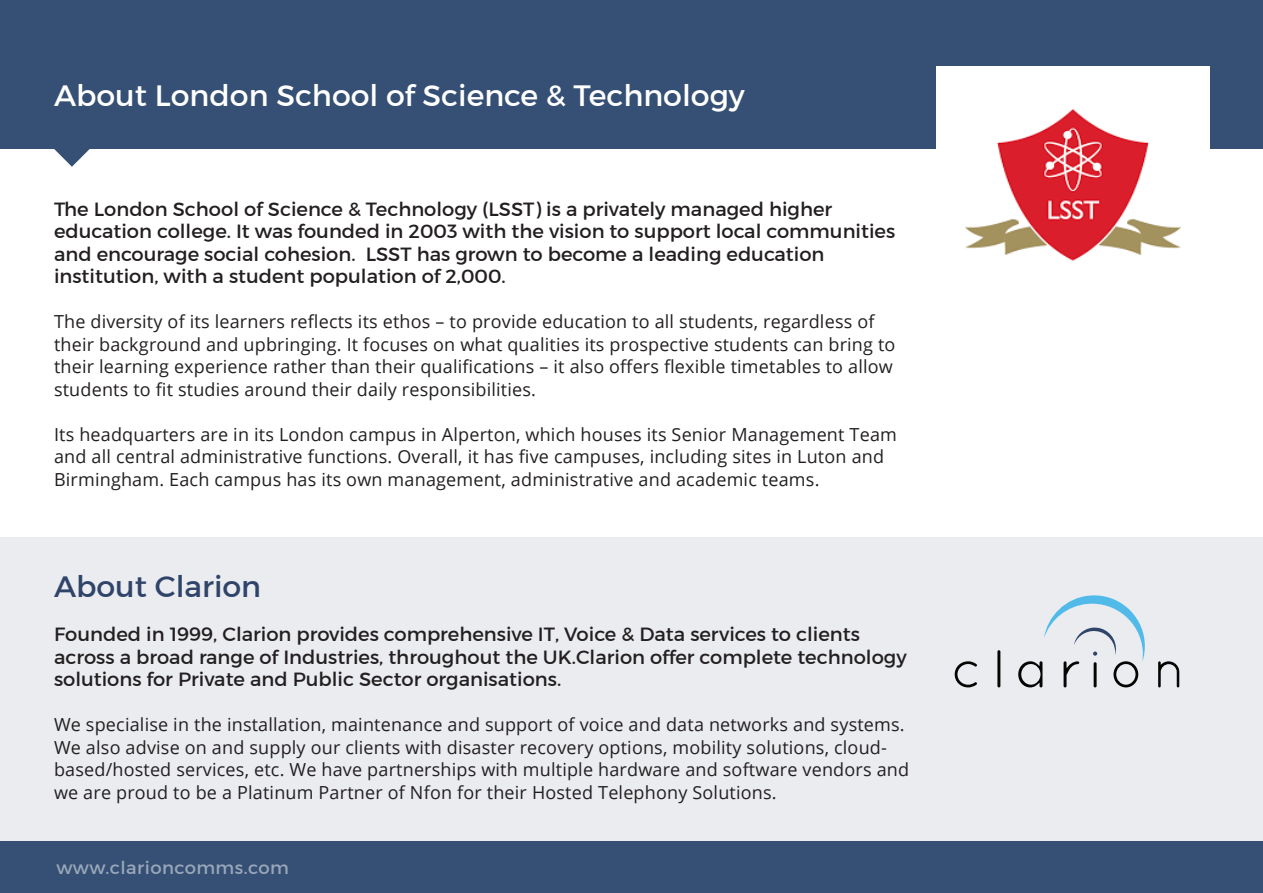
<style>
.page{position:relative;width:1263px;height:893px;background:#fff}
.page>*{position:absolute;margin:0;border:0;box-sizing:border-box;transform-origin:0 0}
.t1{font:30px "Montserrat";color:#fff}
.t2{font:30px "Montserrat";color:#30446a}
.t3{font:19.5px/22.5px "Montserrat";color:#231f20}
.t4{font:18px/22.5px "Open Sans";letter-spacing:.01em;color:#231f20}
.t5{font:18px "Montserrat";letter-spacing:.025em;color:#fff}
</style>
<div class="page">
<div style="left:0;top:842px;width:1263px;height:51px;background:#355074"></div>
<div style="left:0;top:0;width:1263px;height:149px;background:#355074"></div>
<div style="left:0;top:538px;width:1263px;height:304px;background:#eaecf0"></div>
<img style="left:937px;top:66px;width:272px;height:195px">
<svg style="left:955px;top:661px;width:22px;height:26px"></svg>
<hr style="left:997px;top:650px;width:3px;height:37px;background:#040503">
<svg style="left:1158px;top:661px;width:21px;height:26px"></svg>
<svg style="left:1018px;top:595px;width:127px;height:92px"></svg>
<svg style="left:54px;top:149px;width:36px;height:18px"></svg>
<p class="t1" style="left:54px;top:76px;width:692px">About London School of Science &amp; Technology</p>
<p class="t3" style="left:54px;top:198px;width:843px">The London School of Science &amp; Technology (LSST) is a privately managed higher education college. It was founded in 2003 with the vision to support local communities and encourage social cohesion. LSST has grown to become a leading education institution, with a student population of 2,000.</p>
<p class="t4" style="left:54px;top:310px;width:843px">The diversity of its learners reflects its ethos – to provide education to all students, regardless of their background and upbringing. It focuses on what qualities its prospective students can bring to their learning experience rather than their qualifications – it also offers flexible timetables to allow students to fit studies around their daily responsibilities.</p>
<p class="t4" style="left:54px;top:423px;width:844px">Its headquarters are in its London campus in Alperton, which houses its Senior Management Team and all central administrative functions. Overall, it has five campuses, including sites in Luton and<br>Birmingham. Each campus has its own management, administrative and academic teams.</p>
<p class="t2" style="left:54px;top:568px;width:209px">About Clarion</p>
<p class="t3" style="left:54px;top:623px;width:854px">Founded in 1999, Clarion provides comprehensive IT, Voice &amp; Data services to clients across a broad range of Industries, throughout the UK.Clarion offer complete technology solutions for Private and Public Sector organisations.</p>
<p class="t4" style="left:54px;top:713px;width:852px">We specialise in the installation, maintenance and support of voice and data networks and systems.</p>
<p class="t4" style="left:54px;top:736px;width:857px">We also advise on and supply our clients with disaster recovery options, mobility solutions, cloud&shy;based/hosted services, etc. We have partnerships with multiple hardware and software vendors and we are proud to be a Platinum Partner of Nfon for their Hosted Telephony Solutions.</p>
<p class="t5" style="left:56px;top:857px;width:234px">www.clarioncomms.com</p>
</div>
